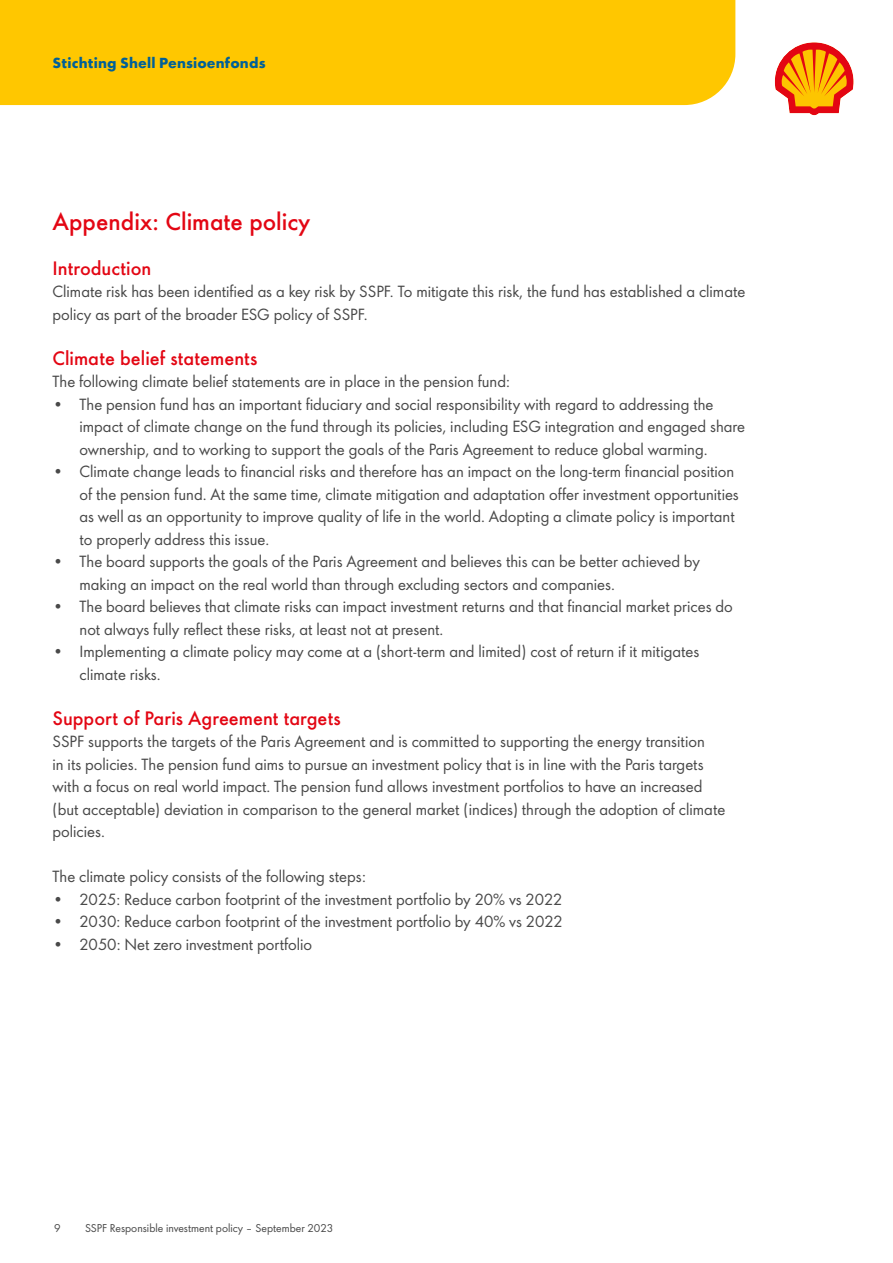
<style>
.page{position:relative;width:893px;height:1263px;background:#fff}
.page>*{position:absolute;margin:0;border:0;box-sizing:border-box;transform-origin:0 0}
.t1{font:500 22.5px "Shell";color:#e30613}
.t2{font:500 18px "Shell";color:#e30613}
.t3{font:15px/22.5px "Shell";color:#494949}
.t4{font:700 13.5px "Shell";letter-spacing:.01em;color:#006097}
.t5{font:10.5px "Shell";color:#494949}
</style>
<div class="page">
<div style="left:0;top:0;width:735px;height:105px;background:#ffc700"></div>
<svg style="left:774px;top:42px;width:80px;height:74px"></svg>
<p class="t4" style="left:53px;top:52px;width:214px">Stichting Shell Pensioenfonds</p>
<h1 class="t1" style="left:53px;top:202px;width:259px">Appendix: Climate policy</h1>
<p class="t2" style="left:53px;top:253px;width:100px">Introduction</p>
<p class="t3" style="left:53px;top:280px;width:694px">Climate risk has been identified as a key risk by SSPF. To mitigate this risk, the fund has established a climate policy as part of the broader ESG policy of SSPF.</p>
<p class="t2" style="left:53px;top:343px;width:206px">Climate belief statements</p>
<p class="t3" style="left:53px;top:370px;width:459px">The following climate belief statements are in place in the pension fund:</p>
<p class="t3" style="left:80px;top:392px;width:667px;text-indent:-27px">• The pension fund has an important fiduciary and social responsibility with regard to addressing the impact of climate change on the fund through its policies, including ESG integration and engaged share ownership, and to working to support the goals of the Paris Agreement to reduce global warming.</p>
<p class="t3" style="left:80px;top:460px;width:661px;text-indent:-27px">• Climate change leads to financial risks and therefore has an impact on the long-term financial position of the pension fund. At the same time, climate mitigation and adaptation offer investment opportunities as well as an opportunity to improve quality of life in the world. Adopting a climate policy is important to properly address this issue.</p>
<p class="t3" style="left:80px;top:550px;width:622px;text-indent:-27px">• The board supports the goals of the Paris Agreement and believes this can be better achieved by making an impact on the real world than through excluding sectors and companies.</p>
<p class="t3" style="left:80px;top:595px;width:655px;text-indent:-27px">• The board believes that climate risks can impact investment returns and that financial market prices do not always fully reflect these risks, at least not at present.</p>
<p class="t3" style="left:80px;top:640px;width:621px;text-indent:-27px">• Implementing a climate policy may come at a (short-term and limited) cost of return if it mitigates climate risks.</p>
<p class="t2" style="left:53px;top:703px;width:290px">Support of Paris Agreement targets</p>
<p class="t3" style="left:53px;top:730px;width:674px">SSPF supports the targets of the Paris Agreement and is committed to supporting the energy transition<br>in its policies. The pension fund aims to pursue an investment policy that is in line with the Paris targets with a focus on real world impact. The pension fund allows investment portfolios to have an increased (but acceptable) deviation in comparison to the general market (indices) through the adoption of climate policies.</p>
<p class="t3" style="left:53px;top:865px;width:315px">The climate policy consists of the following steps:</p>
<p class="t3" style="left:53px;top:887px;width:511px">• 2025: Reduce carbon footprint of the investment portfolio by 20% vs 2022</p>
<p class="t3" style="left:53px;top:910px;width:512px">• 2030: Reduce carbon footprint of the investment portfolio by 40% vs 2022</p>
<p class="t3" style="left:53px;top:932px;width:261px">• 2050: Net zero investment portfolio</p>
<p class="t5" style="left:54px;top:1219px;width:8px">9</p>
<p class="t5" style="left:85px;top:1219px;width:250px">SSPF Responsible investment policy – September 2023</p>
</div>
